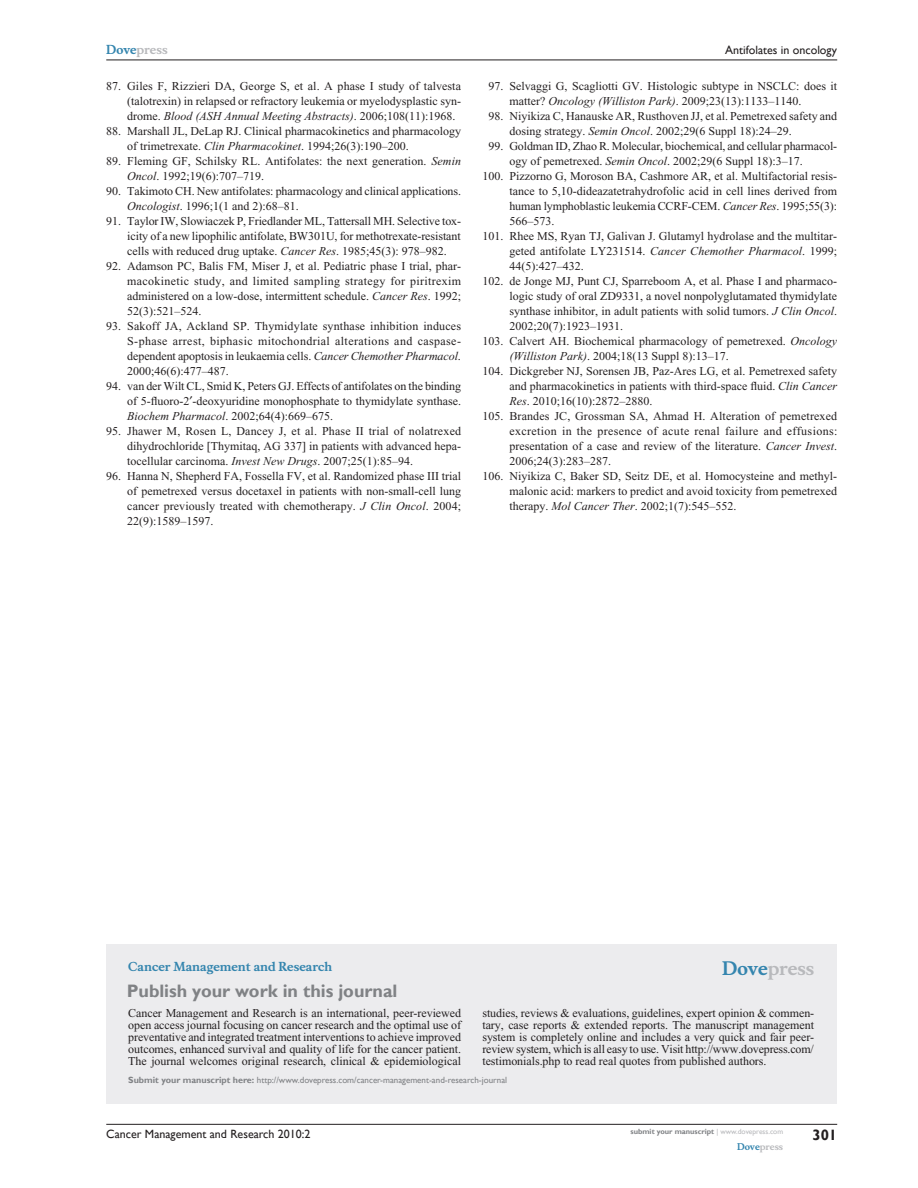
<style>
.page{position:relative;width:918px;height:1188px;background:#fff}
.page>*{position:absolute;margin:0;border:0;box-sizing:border-box;transform-origin:0 0}
.t1{font:700 18px "Gill Sans";color:#808285}
.t2{font:700 18px "Musee";color:#b8b9bc}
.t3{font:700 15px "Gill Sans";color:#231f20}
.t4{font:12px/15px "Times New Roman";color:#231f20;text-align:justify}
.t5{font:12px "Gill Sans";color:#231f20}
.t6{font:12px "Times New Roman";letter-spacing:.03em;color:#231f20}
.t7{font:700 12px "Musee";color:#3485ae}
.t8{font:700 12px "Musee";color:#b8b9bc}
.t9{font:9px "Gill Sans";color:#808285}
.t10{font:700 9px "Musee";color:#b8b9bc}
.t11{font:700 7.5px "Gill Sans";color:#808285}
.s1{color:#3485ae}
.s2{font-style:italic}
.s3{font-weight:700}
.s4{font-weight:400;color:#b8b9bc}
</style>
<div class="page">
<div style="left:106px;top:944px;width:731px;height:159px;background:#ececee"></div>
<hr style="left:106px;top:1124px;width:731px;height:1px;background:#231f20">
<hr style="left:106px;top:60px;width:731px;height:1px;background:#231f20">
<p class="t8" style="left:106px;top:43px;width:63px"><span class="s1">Dove</span>press</p>
<p class="t4" style="left:127px;top:79px;width:335px;text-indent:-21px">87. Giles F, Rizzieri DA, George S, et al. A phase I study of talvesta (talotrexin) in relapsed or refractory leukemia or myelodysplastic syn&shy;drome. <span class="s2">Blood (ASH Annual Meeting Abstracts)</span>. 2006;108(11):1968.</p>
<p class="t4" style="left:127px;top:124px;width:335px;text-indent:-21px">88. Marshall JL, DeLap RJ. Clinical pharmacokinetics and pharmacology of trimetrexate. <span class="s2">Clin Pharmacokinet</span>. 1994;26(3):190–200.</p>
<p class="t4" style="left:127px;top:154px;width:335px;text-indent:-21px">89. Fleming GF, Schilsky RL. Antifolates: the next generation. <span class="s2">Semin<br>Oncol</span>. 1992;19(6):707–719.</p>
<p class="t4" style="left:127px;top:184px;width:335px;text-indent:-21px">90. Takimoto CH. New antifolates: pharmacology and clinical applications.<br><span class="s2">Oncologist</span>. 1996;1(1 and 2):68–81.</p>
<p class="t4" style="left:127px;top:214px;width:335px;text-indent:-21px">91. Taylor IW, Slowiaczek P, Friedlander ML, Tattersall MH. Selective tox&shy;icity of a new lipophilic antifolate, BW301U, for methotrexate-resistant cells with reduced drug uptake. <span class="s2">Cancer Res</span>. 1985;45(3): 978–982.</p>
<p class="t4" style="left:127px;top:259px;width:335px;text-indent:-21px">92. Adamson PC, Balis FM, Miser J, et al. Pediatric phase I trial, phar&shy;macokinetic study, and limited sampling strategy for piritrexim administered on a low-dose, intermittent schedule. <span class="s2">Cancer Res</span>. 1992; 52(3):521–524.</p>
<p class="t4" style="left:127px;top:319px;width:335px;text-indent:-21px">93. Sakoff JA, Ackland SP. Thymidylate synthase inhibition induces S-phase arrest, biphasic mitochondrial alterations and caspase&shy;dependent apoptosis in leukaemia cells. <span class="s2">Cancer Chemother Pharmacol</span>.<br>2000;46(6):477–487.</p>
<p class="t4" style="left:127px;top:379px;width:335px;text-indent:-21px">94. van der Wilt CL, Smid K, Peters GJ. Effects of antifolates on the binding of 5-fluoro-2 -deoxyuridine monophosphate to thymidylate synthase.<br><span class="s2">Biochem Pharmacol</span>. 2002;64(4):669–675.</p>
<p class="t4" style="left:127px;top:424px;width:335px;text-indent:-21px">95. Jhawer M, Rosen L, Dancey J, et al. Phase II trial of nolatrexed dihydrochloride [Thymitaq, AG 337] in patients with advanced hepa&shy;tocellular carcinoma. <span class="s2">Invest New Drugs</span>. 2007;25(1):85–94.</p>
<p class="t4" style="left:127px;top:469px;width:335px;text-indent:-21px">96. Hanna N, Shepherd FA, Fossella FV, et al. Randomized phase III trial of pemetrexed versus docetaxel in patients with non-small-cell lung cancer previously treated with chemotherapy. <span class="s2">J Clin Oncol</span>. 2004; 22(9):1589–1597.</p>
<p class="t5" style="left:725px;top:43px;width:113px">Antifolates in oncology</p>
<p class="t4" style="left:509px;top:79px;width:329px;text-indent:-21px">97. Selvaggi G, Scagliotti GV. Histologic subtype in NSCLC: does it matter? <span class="s2">Oncology (Williston Park)</span>. 2009;23(13):1133–1140.</p>
<p class="t4" style="left:509px;top:109px;width:329px;text-indent:-21px">98. Niyikiza C, Hanauske AR, Rusthoven JJ, et al. Pemetrexed safety and dosing strategy. <span class="s2">Semin Oncol</span>. 2002;29(6 Suppl 18):24–29.</p>
<p class="t4" style="left:488px;top:139px;width:350px">99. Goldman ID, Zhao R. Molecular, biochemical, and cellular pharmacol-</p>
<p class="t4" style="left:509px;top:154px;width:295px">ogy of pemetrexed. <span class="s2">Semin Oncol</span>. 2002;29(6 Suppl 18):3–17.</p>
<p class="t4" style="left:482px;top:169px;width:356px">100. Pizzorno G, Moroson BA, Cashmore AR, et al. Multifactorial resis-</p>
<p class="t4" style="left:509px;top:184px;width:329px">tance to 5,10-dideazatetrahydrofolic acid in cell lines derived from</p>
<p class="t4" style="left:509px;top:199px;width:329px">human lymphoblastic leukemia CCRF-CEM. <span class="s2">Cancer Res</span>. 1995;55(3):</p>
<p class="t4" style="left:509px;top:214px;width:46px">566–573.</p>
<p class="t4" style="left:482px;top:229px;width:356px">101. Rhee MS, Ryan TJ, Galivan J. Glutamyl hydrolase and the multitar-</p>
<p class="t4" style="left:509px;top:244px;width:329px">geted antifolate LY231514. <span class="s2">Cancer Chemother Pharmacol</span>. 1999;</p>
<p class="t4" style="left:509px;top:259px;width:76px">44(5):427–432.</p>
<p class="t4" style="left:482px;top:274px;width:356px">102. de Jonge MJ, Punt CJ, Sparreboom A, et al. Phase I and pharmaco-</p>
<p class="t4" style="left:509px;top:289px;width:329px">logic study of oral ZD9331, a novel nonpolyglutamated thymidylate</p>
<p class="t4" style="left:509px;top:304px;width:329px">synthase inhibitor, in adult patients with solid tumors. <span class="s2">J Clin Oncol</span>.</p>
<p class="t4" style="left:509px;top:319px;width:115px">2002;20(7):1923–1931.</p>
<p class="t4" style="left:482px;top:334px;width:356px">103. Calvert AH. Biochemical pharmacology of pemetrexed. <span class="s2">Oncology</span></p>
<p class="t4" style="left:509px;top:349px;width:221px"><span class="s2">(Williston Park)</span>. 2004;18(13 Suppl 8):13–17.</p>
<p class="t4" style="left:482px;top:364px;width:356px">104. Dickgreber NJ, Sorensen JB, Paz-Ares LG, et al. Pemetrexed safety</p>
<p class="t4" style="left:509px;top:379px;width:329px">and pharmacokinetics in patients with third-space fluid. <span class="s2">Clin Cancer</span></p>
<p class="t4" style="left:509px;top:394px;width:144px"><span class="s2">Res</span>. 2010;16(10):2872–2880.</p>
<p class="t4" style="left:482px;top:409px;width:356px">105. Brandes JC, Grossman SA, Ahmad H. Alteration of pemetrexed</p>
<p class="t6" style="left:509px;top:425px;width:329px">excretion in the presence of acute renal failure and effusions:</p>
<p class="t4" style="left:509px;top:439px;width:329px">presentation of a case and review of the literature. <span class="s2">Cancer Invest</span>.</p>
<p class="t4" style="left:509px;top:454px;width:103px">2006;24(3):283–287.</p>
<p class="t4" style="left:482px;top:469px;width:356px">106. Niyikiza C, Baker SD, Seitz DE, et al. Homocysteine and methyl-</p>
<p class="t4" style="left:509px;top:484px;width:329px">malonic acid: markers to predict and avoid toxicity from pemetrexed</p>
<p class="t4" style="left:509px;top:499px;width:228px">therapy. <span class="s2">Mol Cancer Ther</span>. 2002;1(7):545–552.</p>
<p class="t7" style="left:128px;top:959px;width:206px">Cancer Management and Research</p>
<h1 class="t1" style="left:127px;top:980px;width:272px">Publish your work in this journal</h1>
<h1 class="t2" style="left:722px;top:958px;width:94px"><span class="s1">Dove</span>press</h1>
<p class="t4" style="left:128px;top:1007px;width:334px;line-height:12px">Cancer Management and Research is an international, peer-reviewed open access journal focusing on cancer research and the optimal use of preventative and integrated treatment interventions to achieve improved outcomes, enhanced survival and quality of life for the cancer patient.<br>The journal welcomes original research, clinical &amp; epidemiological</p>
<p class="t4" style="left:482px;top:1007px;width:333px;line-height:12px">studies, reviews &amp; evaluations, guidelines, expert opinion &amp; commen&shy;tary, case reports &amp; extended reports. The manuscript management system is completely online and includes a very quick and fair peer&shy;review system, which is all easy to use. Visit http://www.dovepress.com/ testimonials.php to read real quotes from published authors.</p>
<p class="t9" style="left:128px;top:1075px;width:380px"><span class="s3">Submit your manuscript here:</span> http://www.dovepress.com/cancer-management-and-research-journal</p>
<p class="t5" style="left:106px;top:1127px;width:206px">Cancer Management and Research 2010:2</p>
<p class="t11" style="left:631px;top:1127px;width:154px">submit your manuscript <span class="s4">| www.dovepress.com</span></p>
<p class="t10" style="left:737px;top:1141px;width:48px"><span class="s1">Dove</span>press</p>
<p class="t3" style="left:812px;top:1126px;width:26px">301</p>
</div>
